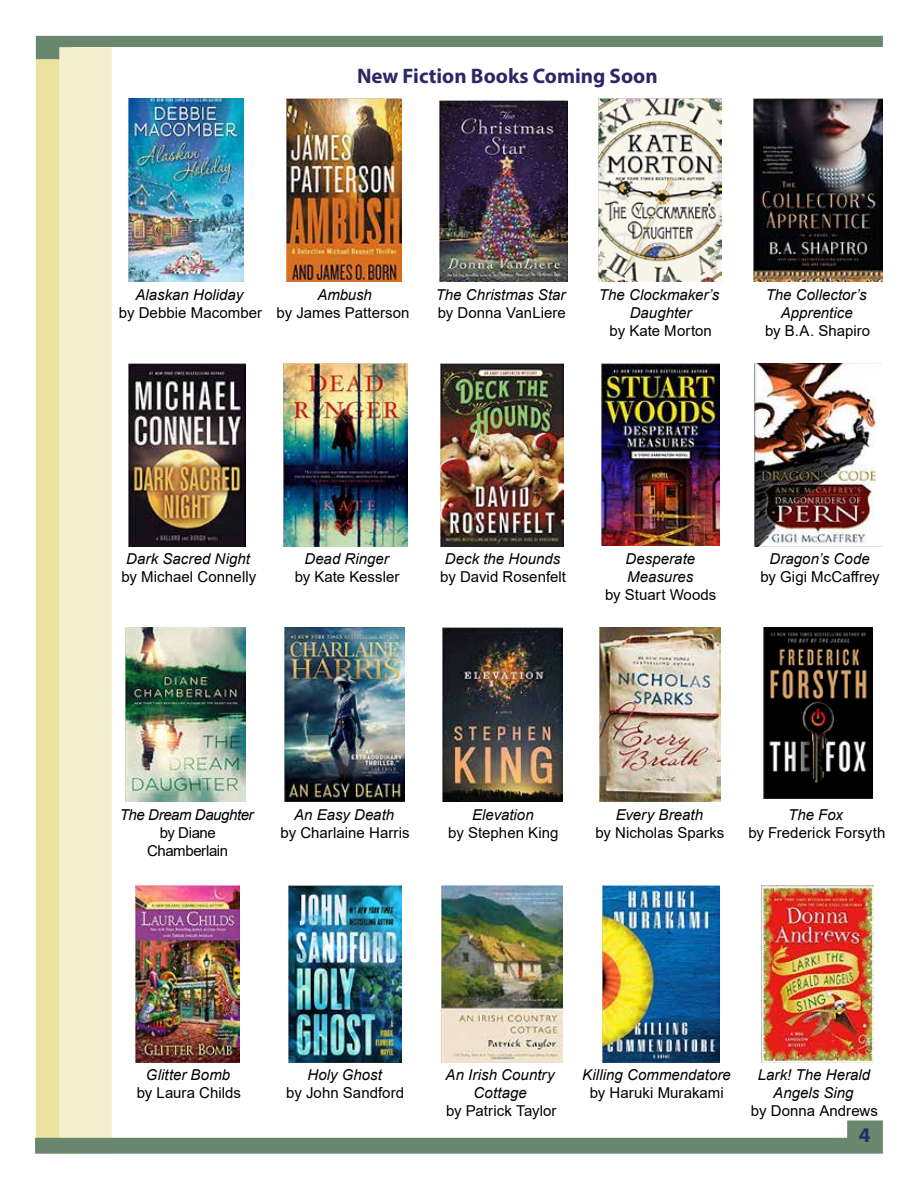
<style>
.page{position:relative;width:918px;height:1188px;background:#fff}
.page>*{position:absolute;margin:0;border:0;box-sizing:border-box;transform-origin:0 0}
.t1{font:700 21px "Myriad Pro";color:#2a2867}
.t2{font:15px "Arial";color:#000}
.t3{font:italic 15px/18px "Arial";color:#000;text-align:center}
.t4{font:15px/18px "Arial";letter-spacing:-.03em;color:#000;text-align:center}
.t5{font:italic 15px "Arial";letter-spacing:-.03em;color:#000}
</style>
<div class="page">
<div style="left:36px;top:59px;width:35px;height:1095px;background:#ebe29f"></div>
<svg style="left:36px;top:36px;width:847px;height:23px"></svg>
<div style="left:59px;top:47px;width:53px;height:1107px;background:#f4efcd"></div>
<svg style="left:35px;top:1120px;width:848px;height:34px"></svg>
<img style="left:283px;top:364px;width:124px;height:182px">
<img style="left:287px;top:99px;width:114px;height:182px">
<img style="left:439px;top:100px;width:129px;height:181px">
<img style="left:598px;top:99px;width:123px;height:182px">
<img style="left:284px;top:627px;width:120px;height:174px">
<img style="left:135px;top:886px;width:105px;height:177px">
<img style="left:603px;top:886px;width:116px;height:177px">
<img style="left:599px;top:627px;width:122px;height:174px">
<img style="left:441px;top:363px;width:123px;height:183px">
<img style="left:762px;top:886px;width:112px;height:177px">
<img style="left:126px;top:627px;width:120px;height:175px">
<img style="left:764px;top:627px;width:109px;height:172px">
<img style="left:441px;top:886px;width:122px;height:176px">
<img style="left:288px;top:886px;width:113px;height:177px">
<img style="left:754px;top:99px;width:128px;height:182px">
<img style="left:128px;top:364px;width:117px;height:182px">
<img style="left:755px;top:363px;width:126px;height:183px">
<img style="left:602px;top:364px;width:118px;height:182px">
<img style="left:442px;top:627px;width:121px;height:174px">
<img style="left:128px;top:99px;width:116px;height:182px">
<h1 class="t1" style="left:357px;top:62px;width:302px">New Fiction Books Coming Soon</h1>
<p class="t3" style="left:135px;top:286px;width:109px">Alaskan Holiday</p>
<p class="t2" style="left:119px;top:303px;width:145px">by Debbie Macomber</p>
<p class="t3" style="left:317px;top:286px;width:56px">Ambush</p>
<p class="t2" style="left:277px;top:303px;width:135px">by James Patterson</p>
<p class="t3" style="left:436px;top:286px;width:131px">The Christmas Star</p>
<p class="t2" style="left:438px;top:303px;width:130px">by Donna VanLiere</p>
<p class="t3" style="left:599px;top:286px;width:122px">The Clockmaker’s<br>Daughter</p>
<p class="t2" style="left:610px;top:321px;width:104px">by Kate Morton</p>
<p class="t3" style="left:766px;top:286px;width:102px">The Collector’s<br>Apprentice</p>
<p class="t2" style="left:765px;top:321px;width:107px">by B.A. Shapiro</p>
<p class="t3" style="left:126px;top:550px;width:125px">Dark Sacred Night</p>
<p class="t2" style="left:121px;top:567px;width:136px">by Michael Connelly</p>
<p class="t3" style="left:304px;top:550px;width:86px">Dead Ringer</p>
<p class="t2" style="left:295px;top:567px;width:106px">by Kate Kessler</p>
<p class="t3" style="left:445px;top:550px;width:117px">Deck the Hounds</p>
<p class="t2" style="left:440px;top:567px;width:127px">by David Rosenfelt</p>
<p class="t3" style="left:626px;top:550px;width:71px;text-align:left">Desperate<br>Measures</p>
<p class="t2" style="left:605px;top:585px;width:113px">by Stuart Woods</p>
<p class="t3" style="left:769px;top:550px;width:102px">Dragon’s Code</p>
<p class="t2" style="left:760px;top:567px;width:121px">by Gigi McCaffrey</p>
<p class="t5" style="left:120px;top:805px;width:135px">The Dream Daughter</p>
<p class="t4" style="left:147px;top:824px;width:83px">by Diane<br>Chamberlain</p>
<p class="t3" style="left:294px;top:806px;width:101px">An Easy Death</p>
<p class="t2" style="left:281px;top:823px;width:131px">by Charlaine Harris</p>
<p class="t3" style="left:472px;top:806px;width:63px">Elevation</p>
<p class="t2" style="left:448px;top:823px;width:112px">by Stephen King</p>
<p class="t3" style="left:616px;top:806px;width:89px">Every Breath</p>
<p class="t2" style="left:595px;top:823px;width:130px">by Nicholas Sparks</p>
<p class="t3" style="left:788px;top:806px;width:56px">The Fox</p>
<p class="t2" style="left:748px;top:823px;width:139px">by Frederick Forsyth</p>
<p class="t3" style="left:146px;top:1066px;width:86px">Glitter Bomb</p>
<p class="t2" style="left:137px;top:1083px;width:106px">by Laura Childs</p>
<p class="t3" style="left:307px;top:1066px;width:76px">Holy Ghost</p>
<p class="t2" style="left:286px;top:1083px;width:119px">by John Sandford</p>
<p class="t3" style="left:446px;top:1066px;width:110px">An Irish Country<br>Cottage</p>
<p class="t2" style="left:446px;top:1101px;width:112px">by Patrick Taylor</p>
<p class="t3" style="left:582px;top:1066px;width:150px">Killing Commendatore</p>
<p class="t2" style="left:590px;top:1083px;width:135px">by Haruki Murakami</p>
<p class="t3" style="left:758px;top:1066px;width:114px">Lark! The Herald<br>Angels Sing</p>
<p class="t2" style="left:751px;top:1101px;width:128px">by Donna Andrews</p>
<h1 class="t1" style="left:859px;top:1121px;width:13px">4</h1>
</div>
